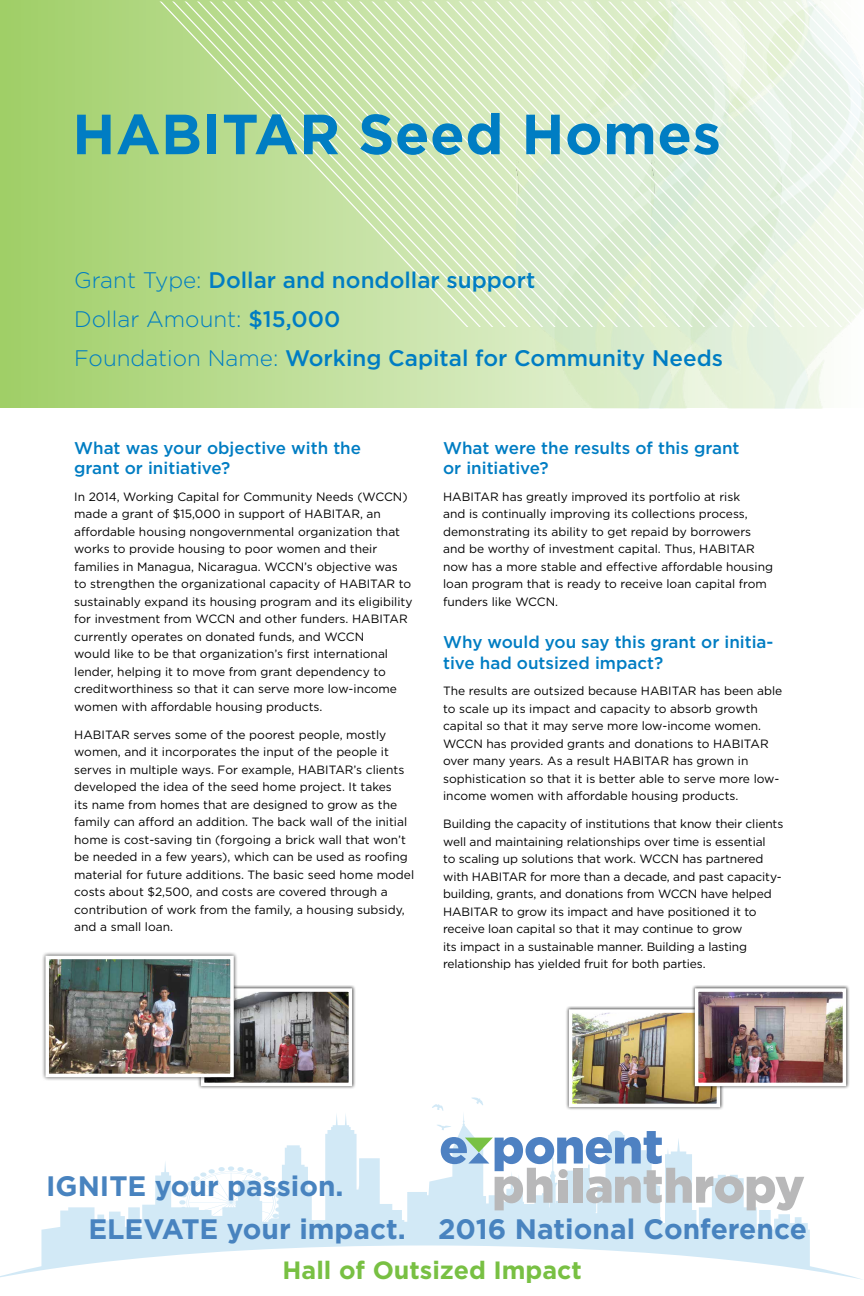
<style>
.page{position:relative;width:864px;height:1296px;background:#fff}
.page>*{position:absolute;margin:0;border:0;box-sizing:border-box;transform-origin:0 0}
.t1{font:700 56.5px "Gotham";letter-spacing:.01em;color:#007dc3}
.t2{font:700 28.15px/42.5px "Gotham";color:#4883bf}
.t3{font:700 25px "Gotham";color:#78c043}
.t4{font:500 22.5px/39px "Gotham";color:#007dc3}
.t5{font:500 17px/20.4px "Gotham";color:#007dc3}
.t6{font:12px/17.5px "Gotham";color:#000}
.s1{font-weight:300}
</style>
<div class="page">
<svg style="left:0;top:0;width:516px;height:408px"></svg>
<svg style="left:0;top:1114px;width:862px;height:166px"></svg>
<svg style="left:179px;top:1166px;width:96px;height:39px"></svg>
<svg style="left:472px;top:1098px;width:11px;height:7px"></svg>
<svg style="left:432px;top:1104px;width:11px;height:7px"></svg>
<svg style="left:436px;top:1125px;width:368px;height:86px"></svg>
<div style="left:559px;top:1169px;width:9px;height:9px;background:#b8b8b9;border-radius:50%"></div>
<div style="left:115px;top:2px;width:40px;height:325px;background:#aed67e"></div>
<svg style="left:155px;top:2px;width:709px;height:325px"></svg>
<div style="left:197px;top:985px;width:159px;height:104px;background:#000;opacity:.75"></div>
<img style="left:238px;top:993px;width:109px;height:88px">
<div style="left:201px;top:988px;width:151px;height:98px;border:4px solid #fff"></div>
<div style="left:41px;top:951px;width:197px;height:130px;background:#000;opacity:.75"></div>
<img style="left:50px;top:961px;width:179px;height:111px">
<div style="left:45px;top:956px;width:189px;height:121px;border:4px solid #fff"></div>
<div style="left:565px;top:1006px;width:159px;height:104px;background:#000;opacity:.75"></div>
<img style="left:574px;top:1014px;width:141px;height:88px">
<div style="left:569px;top:1009px;width:151px;height:98px;border:4px solid #fff"></div>
<div style="left:691px;top:985px;width:159px;height:104px;background:#000;opacity:.75"></div>
<img style="left:700px;top:993px;width:141px;height:88px">
<div style="left:695px;top:988px;width:151px;height:98px;border:4px solid #fff"></div>
<h1 class="t1" style="left:72px;top:102px;width:650px">HABITAR Seed Homes</h1>
<h3 class="t4" style="left:74px;top:260px;width:650px"><span class="s1">Grant Type:</span> Dollar and nondollar support<br><span class="s1">Dollar Amount:</span> $15,000<br><span class="s1">Foundation Name:</span> Working Capital for Community Needs</h3>
<h3 class="t5" style="left:74px;top:437px;width:288px">What was your objective with the grant or initiative?</h3>
<p class="t6" style="left:74px;top:487px;width:340px">In 2014, Working Capital for Community Needs (WCCN) made a grant of $15,000 in support of HABITAR, an affordable housing nongovernmental organization that works to provide housing to poor women and their families in Managua, Nicaragua. WCCN’s objective was to strengthen the organizational capacity of HABITAR to sustainably expand its housing program and its eligibility for investment from WCCN and other funders. HABITAR currently operates on donated funds, and WCCN<br>would like to be that organization’s first international lender, helping it to move from grant dependency to creditworthiness so that it can serve more low-income women with affordable housing products.</p>
<p class="t6" style="left:74px;top:725px;width:341px">HABITAR serves some of the poorest people, mostly women, and it incorporates the input of the people it serves in multiple ways. For example, HABITAR’s clients developed the idea of the seed home project. It takes<br>its name from homes that are designed to grow as the family can afford an addition. The back wall of the initial home is cost-saving tin (forgoing a brick wall that won’t be needed in a few years), which can be used as roofing material for future additions. The basic seed home model costs about $2,500, and costs are covered through a contribution of work from the family, a housing subsidy, and a small loan.</p>
<h3 class="t5" style="left:443px;top:437px;width:298px">What were the results of this grant or initiative?</h3>
<p class="t6" style="left:443px;top:487px;width:331px">HABITAR has greatly improved its portfolio at risk<br>and is continually improving its collections process, demonstrating its ability to get repaid by borrowers and be worthy of investment capital. Thus, HABITAR now has a more stable and effective affordable housing loan program that is ready to receive loan capital from funders like WCCN.</p>
<h3 class="t5" style="left:443px;top:632px;width:332px">Why would you say this grant or initia&shy;tive had outsized impact?</h3>
<p class="t6" style="left:443px;top:682px;width:341px">The results are outsized because HABITAR has been able to scale up its impact and capacity to absorb growth capital so that it may serve more low-income women.<br>WCCN has provided grants and donations to HABITAR over many years. As a result HABITAR has grown in sophistication so that it is better able to serve more low&shy;income women with affordable housing products.</p>
<p class="t6" style="left:443px;top:815px;width:342px">Building the capacity of institutions that know their clients well and maintaining relationships over time is essential<br>to scaling up solutions that work. WCCN has partnered with HABITAR for more than a decade, and past capacity&shy;building, grants, and donations from WCCN have helped HABITAR to grow its impact and have positioned it to receive loan capital so that it may continue to grow<br>its impact in a sustainable manner. Building a lasting relationship has yielded fruit for both parties.</p>
<h2 class="t2" style="left:88px;top:1165px;width:720px;text-indent:-42px">IGNITE your passion.<br>ELEVATE your impact. 2016 National Conference</h2>
<h3 class="t3" style="left:283px;top:1256px;width:301px">Hall of Outsized Impact</h3>
</div>
